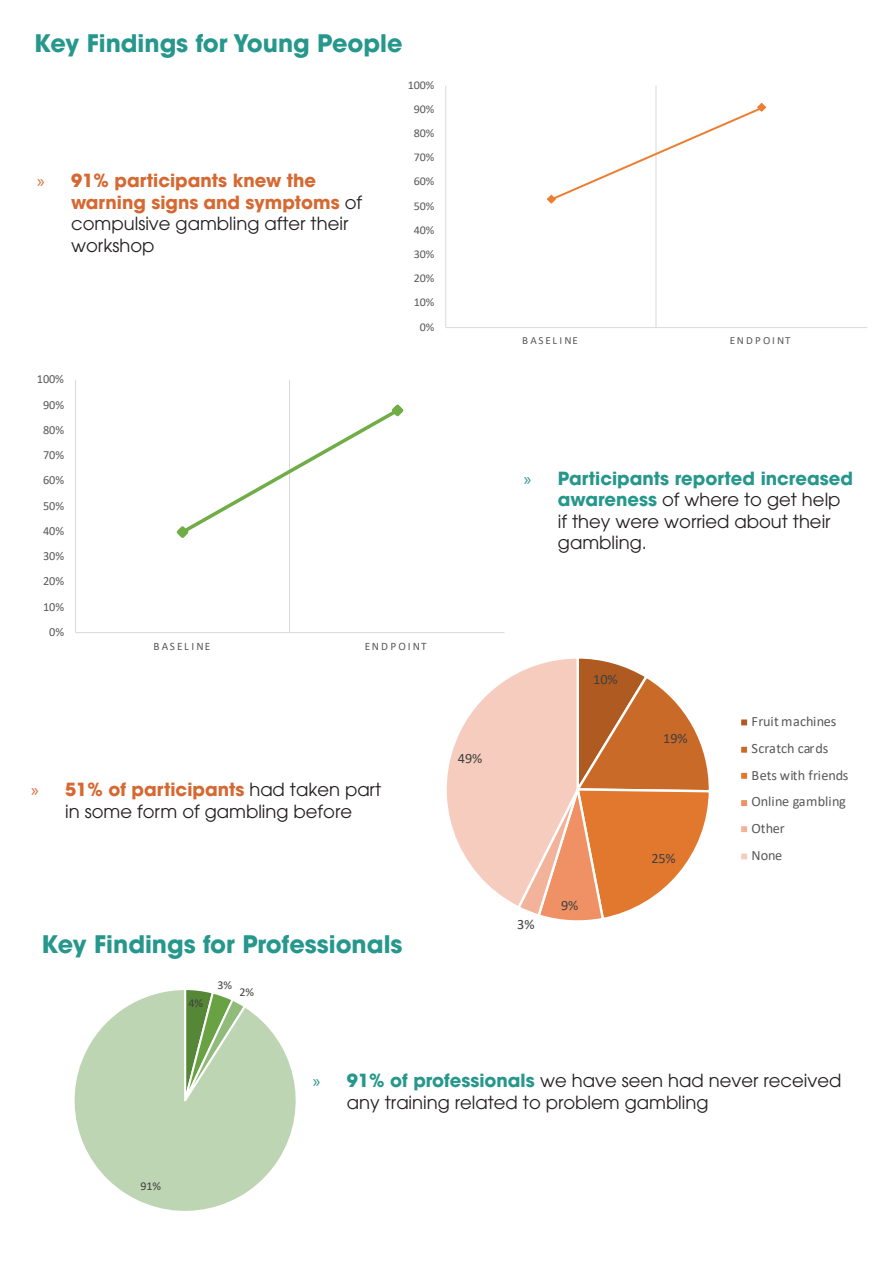
<style>
.page{position:relative;width:893px;height:1263px;background:#fff}
.page>*{position:absolute;margin:0;border:0;box-sizing:border-box;transform-origin:0 0}
.Paragraph_Style_3{font:700 24px "Avant Garde LT";color:#26978c}
.t1{font:18px/21.6px "Avant Garde LT";color:#231f20}
.t2{font:700 18px/21.6px "Avant Garde LT";color:#d66831}
.t3{font:14.25px/26.7px "Calibri";color:#595959}
.t4{font:14.25px "Calibri";letter-spacing:-.005em;color:#404040}
.t5{font:12.3px "Calibri";letter-spacing:-.005em;color:#595959}
.t6{font:12px "Calibri";color:#404040}
.t7{font:11.85px "Calibri";letter-spacing:-.005em;color:#595959}
.t8{font:11.4px "Calibri";letter-spacing:.175em;color:#595959}
.t9{font:10.8px "Calibri";letter-spacing:.175em;color:#595959}
.s1{font-family:"Myriad Pro";font-weight:400}
.s2{font-weight:400;color:#231f20}
.s3{font-family:"Myriad Pro";color:#d66831}
.s4{font-weight:700;color:#d66831}
.s5{font-family:"Myriad Pro";color:#26978c}
.s6{font-weight:700;color:#26978c}
</style>
<div class="page">
<hr style="left:867px;top:86px;width:1px;height:242px;background:#d9d9d9">
<hr style="left:446px;top:327px;width:421px;height:1px;background:#d9d9d9">
<svg style="left:445px;top:85px;width:321px;height:243px"></svg>
<hr style="left:504px;top:380px;width:1px;height:253px;background:#d9d9d9">
<hr style="left:76px;top:632px;width:428px;height:1px;background:#d9d9d9">
<svg style="left:75px;top:380px;width:329px;height:253px"></svg>
<svg style="left:446px;top:658px;width:302px;height:263px"></svg>
<svg style="left:74px;top:990px;width:222px;height:221px"></svg>
<p class="Paragraph_Style_3" style="left:34px;top:27px;width:370px">Key Findings for Young People</p>
<p class="t7" style="left:408px;top:77px;width:28px">100%</p>
<p class="t7" style="left:414px;top:101px;width:22px">90%</p>
<p class="t7" style="left:414px;top:125px;width:22px">80%</p>
<p class="t2" style="left:71px;top:170px;width:292px;text-indent:-34px"><span class="s1">»</span> 91% participants knew the warning signs and symptoms <span class="s2">of compulsive gambling after their workshop</span></p>
<p class="t5" style="left:37px;top:371px;width:29px">100%</p>
<p class="t5" style="left:43px;top:396px;width:23px">90%</p>
<p class="t5" style="left:43px;top:421px;width:23px">80%</p>
<p class="t5" style="left:43px;top:446px;width:23px">70%</p>
<p class="t5" style="left:43px;top:472px;width:23px">60%</p>
<p class="t5" style="left:43px;top:497px;width:23px">50%</p>
<p class="t5" style="left:43px;top:522px;width:23px">40%</p>
<p class="t5" style="left:43px;top:547px;width:23px">30%</p>
<p class="t5" style="left:43px;top:573px;width:23px">20%</p>
<p class="t5" style="left:43px;top:598px;width:23px">10%</p>
<p class="t5" style="left:49px;top:623px;width:16px">0%</p>
<p class="t7" style="left:414px;top:149px;width:22px">70%</p>
<p class="t7" style="left:414px;top:173px;width:22px">60%</p>
<p class="t7" style="left:414px;top:197px;width:22px">50%</p>
<p class="t7" style="left:414px;top:222px;width:22px">40%</p>
<p class="t7" style="left:414px;top:246px;width:22px">30%</p>
<p class="t7" style="left:414px;top:270px;width:22px">20%</p>
<p class="t7" style="left:414px;top:294px;width:22px">10%</p>
<p class="t7" style="left:420px;top:318px;width:16px">0%</p>
<p class="t8" style="left:154px;top:638px;width:58px">BASELINE</p>
<p class="t8" style="left:365px;top:638px;width:63px">ENDPOINT</p>
<p class="t1" style="left:31px;top:779px;width:351px;text-align:center"><span class="s3">»</span> <span class="s4">51% of participants</span> had taken part in some form of gambling before</p>
<p class="t4" style="left:458px;top:749px;width:26px">49%</p>
<p class="Paragraph_Style_3" style="left:41px;top:929px;width:363px">Key Findings for Professionals</p>
<p class="t6" style="left:188px;top:995px;width:16px">4%</p>
<p class="t6" style="left:218px;top:977px;width:16px">3%</p>
<p class="t6" style="left:240px;top:984px;width:16px">2%</p>
<p class="t9" style="left:522px;top:333px;width:57px">BASELINE</p>
<p class="t9" style="left:730px;top:333px;width:62px">ENDPOINT</p>
<p class="t1" style="left:558px;top:467px;width:296px;text-indent:-34px"><span class="s5">»</span> <span class="s6">Participants reported increased awareness</span> of where to get help if they were worried about their gambling.</p>
<p class="t4" style="left:593px;top:669px;width:26px">10%</p>
<p class="t4" style="left:663px;top:728px;width:26px">19%</p>
<p class="t4" style="left:517px;top:915px;width:19px">3%</p>
<p class="t4" style="left:561px;top:896px;width:19px">9%</p>
<p class="t4" style="left:651px;top:848px;width:26px">25%</p>
<p class="t3" style="left:751px;top:708px;width:98px">Fruit machines<br>Scratch cards<br>Bets with friends<br>Online gambling<br>Other<br>None</p>
<p class="t6" style="left:140px;top:1177px;width:22px">91%</p>
<p class="t1" style="left:347px;top:1070px;width:496px;text-indent:-34px"><span class="s5">»</span> <span class="s6">91% of professionals</span> we have seen had never received any training related to problem gambling</p>
</div>
